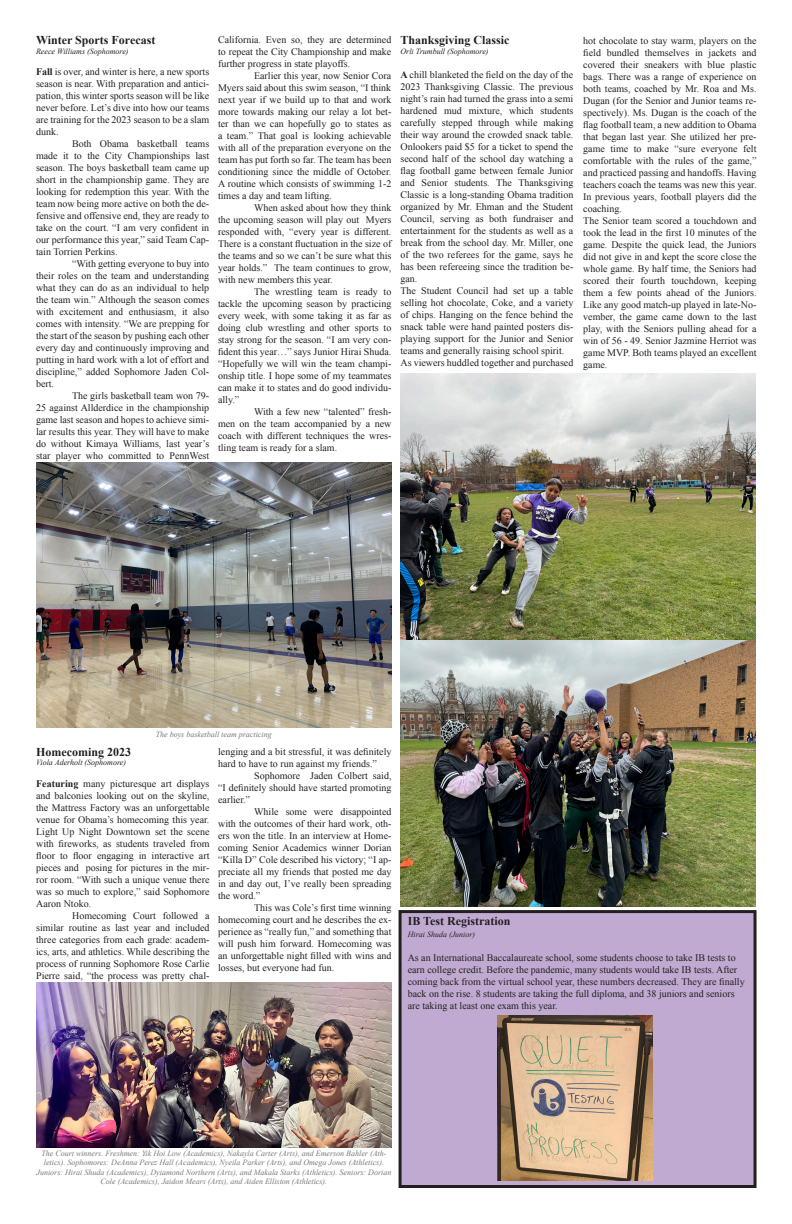
<style>
.page{position:relative;width:792px;height:1224px;background:#fff}
.page>*{position:absolute;margin:0;border:0;box-sizing:border-box;transform-origin:0 0}
.t1{font:700 12px "Times New Roman";color:#231f20}
.t2{font:10px/12px "Times New Roman";color:#231f20;text-align:justify}
.t3{font:italic 8px/9.6px "Times New Roman";color:#757679;text-align:center}
.t4{font:italic 8px "Times New Roman";color:#231f20}
.s1{font-weight:700}
</style>
<div class="page">
<div style="left:400px;top:912px;width:355px;height:274px;background:#c0aad1"></div>
<div style="left:399px;top:910px;width:358px;height:278px;border:3px solid #231f20"></div>
<img style="left:36px;top:462px;width:355px;height:265px">
<img style="left:37px;top:983px;width:354px;height:165px">
<img style="left:400px;top:373px;width:356px;height:534px">
<img style="left:498px;top:1016px;width:155px;height:165px">
<p class="t1" style="left:36px;top:32px;width:121px">Winter Sports Forecast</p>
<p class="t4" style="left:36px;top:46px;width:94px">Reece Williams (Sophomore)</p>
<p class="t2" style="left:36px;top:66px;width:175px"><span class="s1">Fall</span> is over, and winter is here, a new sports season is near. With preparation and antici&shy;pation, this winter sports season will be like never before. Let’s dive into how our teams are training for the 2023 season to be a slam dunk.</p>
<p class="t2" style="left:36px;top:138px;width:175px;text-indent:36px">Both Obama basketball teams made it to the City Championships last season. The boys basketball team came up short in the championship game. They are looking for redemption this year. With the team now being more active on both the de&shy;fensive and offensive end, they are ready to take on the court. “I am very confident in our performance this year,” said Team Cap&shy;tain Torrien Perkins.</p>
<p class="t2" style="left:36px;top:258px;width:175px;text-indent:36px">“With getting everyone to buy into their roles on the team and understanding what they can do as an individual to help the team win.” Although the season comes with excitement and enthusiasm, it also comes with intensity. “We are prepping for the start of the season by pushing each other every day and continuously improving and putting in hard work with a lot of effort and discipline,” added Sophomore Jaden Col&shy;bert.</p>
<p class="t2" style="left:36px;top:390px;width:175px;text-indent:36px">The girls basketball team won 79- 25 against Allderdice in the championship game last season and hopes to achieve simi&shy;lar results this year. They will have to make do without Kimaya Williams, last year’s star player who committed to PennWest</p>
<p class="t2" style="left:218px;top:33px;width:175px">California. Even so, they are determined to repeat the City Championship and make further progress in state playoffs.</p>
<p class="t2" style="left:218px;top:69px;width:175px;text-indent:36px">Earlier this year, now Senior Cora Myers said about this swim season, “I think next year if we build up to that and work more towards making our relay a lot bet&shy;ter than we can hopefully go to states as a team.” That goal is looking achievable with all of the preparation everyone on the team has put forth so far. The team has been conditioning since the middle of October.<br>A routine which consists of swimming 1-2 times a day and team lifting.</p>
<p class="t2" style="left:218px;top:201px;width:175px;text-indent:36px">When asked about how they think the upcoming season will play out Myers responded with, “every year is different.<br>There is a constant fluctuation in the size of the teams and so we can’t be sure what this year holds.” The team continues to grow, with new members this year.</p>
<p class="t2" style="left:218px;top:285px;width:175px;text-indent:36px">The wrestling team is ready to tackle the upcoming season by practicing every week, with some taking it as far as doing club wrestling and other sports to stay strong for the season. “I am very con&shy;fident this year…” says Junior Hirai Shuda. “Hopefully we will win the team champi&shy;onship title. I hope some of my teammates can make it to states and do good individu&shy;ally.”</p>
<p class="t2" style="left:218px;top:405px;width:175px;text-indent:36px">With a few new “talented” fresh&shy;men on the team accompanied by a new coach with different techniques the wres&shy;tling team is ready for a slam.</p>
<p class="t1" style="left:400px;top:32px;width:111px">Thanksgiving Classic</p>
<p class="t4" style="left:400px;top:46px;width:90px">Orli Trumbull (Sophomore)</p>
<p class="t2" style="left:400px;top:68px;width:174px"><span class="s1">A</span> chill blanketed the field on the day of the 2023 Thanksgiving Classic. The previous night’s rain had turned the grass into a semi hardened mud mixture, which students carefully stepped through while making their way around the crowded snack table.<br>Onlookers paid $5 for a ticket to spend the second half of the school day watching a flag football game between female Junior and Senior students. The Thanksgiving Classic is a long-standing Obama tradition organized by Mr. Ehman and the Student Council, serving as both fundraiser and entertainment for the students as well as a break from the school day. Mr. Miller, one of the two referees for the game, says he has been refereeing since the tradition be&shy;gan.</p>
<p class="t2" style="left:400px;top:284px;width:174px">The Student Council had set up a table selling hot chocolate, Coke, and a variety of chips. Hanging on the fence behind the snack table were hand painted posters dis&shy;playing support for the Junior and Senior teams and generally raising school spirit.</p>
<p class="t2" style="left:400px;top:356px;width:174px">As viewers huddled together and purchased</p>
<p class="t2" style="left:583px;top:35px;width:175px">hot chocolate to stay warm, players on the field bundled themselves in jackets and covered their sneakers with blue plastic bags. There was a range of experience on both teams, coached by Mr. Roa and Ms.<br>Dugan (for the Senior and Junior teams re&shy;spectively). Ms. Dugan is the coach of the flag football team, a new addition to Obama that began last year. She utilized her pre&shy;game time to make “sure everyone felt comfortable with the rules of the game,” and practiced passing and handoffs. Having teachers coach the teams was new this year.<br>In previous years, football players did the coaching.</p>
<p class="t2" style="left:583px;top:215px;width:175px">The Senior team scored a touchdown and took the lead in the first 10 minutes of the game. Despite the quick lead, the Juniors did not give in and kept the score close the whole game. By half time, the Seniors had scored their fourth touchdown, keeping them a few points ahead of the Juniors.<br>Like any good match-up played in late-No&shy;vember, the game came down to the last play, with the Seniors pulling ahead for a win of 56 - 49. Senior Jazmine Herriot was game MVP. Both teams played an excellent game.</p>
<p class="t3" style="left:156px;top:729px;width:117px">The boys basketball team practicing</p>
<p class="t1" style="left:36px;top:743px;width:96px">Homecoming 2023</p>
<p class="t4" style="left:36px;top:757px;width:91px">Viola Aderholt (Sophomore)</p>
<p class="t2" style="left:36px;top:777px;width:175px"><span class="s1">Featuring</span> many picturesque art displays and balconies looking out on the skyline, the Mattress Factory was an unforgettable venue for Obama’s homecoming this year.<br>Light Up Night Downtown set the scene with fireworks, as students traveled from floor to floor engaging in interactive art pieces and posing for pictures in the mir&shy;ror room. “With such a unique venue there was so much to explore,” said Sophomore Aaron Ntoko.</p>
<p class="t2" style="left:36px;top:909px;width:175px;text-indent:36px">Homecoming Court followed a similar routine as last year and included three categories from each grade: academ&shy;ics, arts, and athletics. While describing the process of running Sophomore Rose Carlie Pierre said, “the process was pretty chal-</p>
<p class="t2" style="left:218px;top:745px;width:175px">lenging and a bit stressful, it was definitely hard to have to run against my friends.”</p>
<p class="t2" style="left:218px;top:769px;width:175px;text-indent:36px">Sophomore Jaden Colbert said, “I definitely should have started promoting earlier.”</p>
<p class="t2" style="left:218px;top:805px;width:175px;text-indent:36px">While some were disappointed with the outcomes of their hard work, oth&shy;ers won the title. In an interview at Home&shy;coming Senior Academics winner Dorian “Killa D” Cole described his victory; “I ap&shy;preciate all my friends that posted me day in and day out, I’ve really been spreading the word.”</p>
<p class="t2" style="left:218px;top:901px;width:175px;text-indent:36px">This was Cole’s first time winning homecoming court and he describes the ex&shy;perience as “really fun,” and something that will push him forward. Homecoming was an unforgettable night filled with wins and losses, but everyone had fun.</p>
<p class="t1" style="left:408px;top:913px;width:104px">IB Test Registration</p>
<p class="t4" style="left:408px;top:929px;width:69px">Hirai Shuda (Junior)</p>
<p class="t2" style="left:408px;top:952px;width:339px;text-align:left">As an International Baccalaureate school, some students choose to take IB tests to earn college credit. Before the pandemic, many students would take IB tests. After coming back from the virtual school year, these numbers decreased. They are finally back on the rise. 8 students are taking the full diploma, and 38 juniors and seniors are taking at least one exam this year.</p>
<p class="t3" style="left:37px;top:1148px;width:356px">The Court winners. Freshmen: Yik Hoi Low (Academics), Nakayla Carter (Arts), and Emerson Bahler (Ath&shy;letics). Sophomores: DeAnna Perez Hall (Academics), Nyeila Parker (Arts), and Omega Jones (Athletics).<br>Juniors: Hirai Shuda (Academics), Dyiamond Northern (Arts), and Makala Starks (Athletics). Seniors: Dorian Cole (Academics), Jaidon Mears (Arts), and Aiden Elliston (Athletics).</p>
</div>
